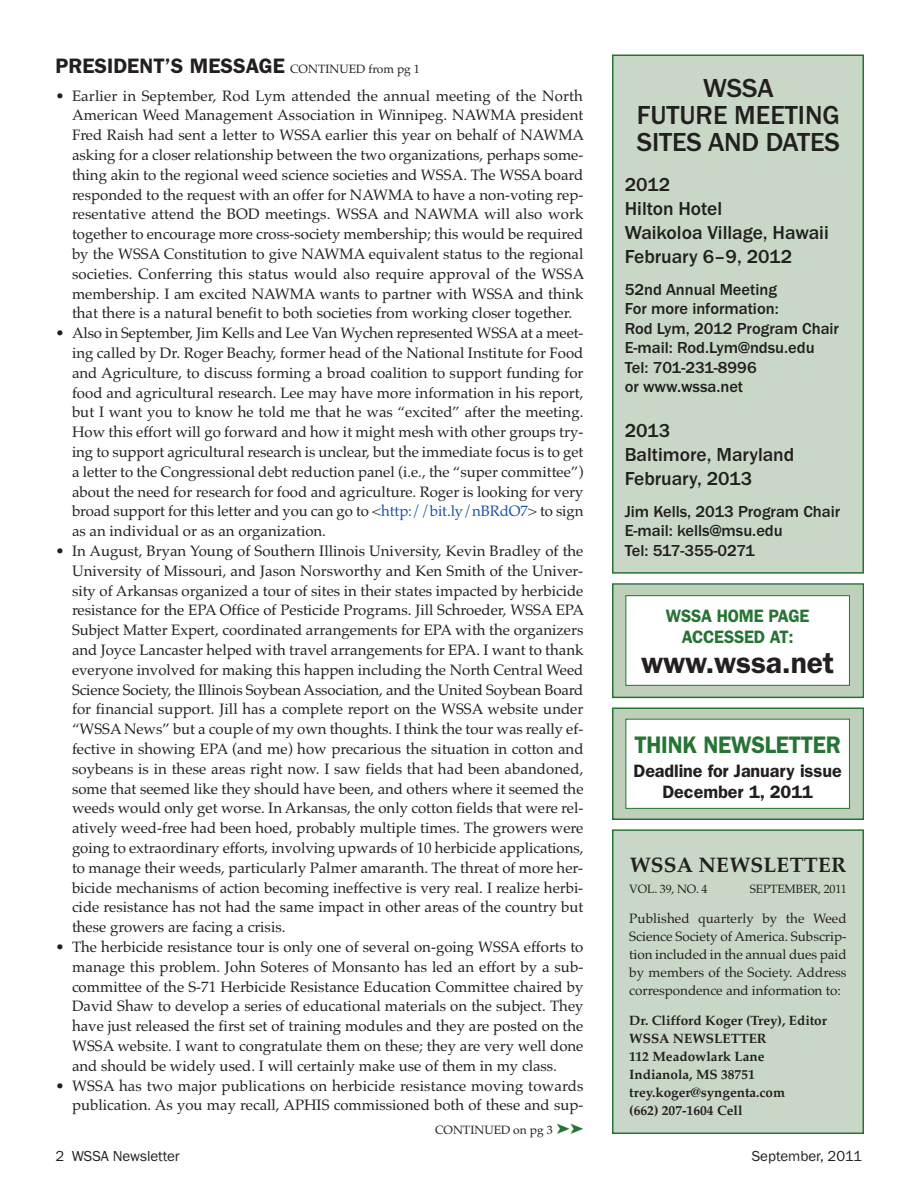
<style>
.page{position:relative;width:918px;height:1188px;background:#fff}
.page>*{position:absolute;margin:0;border:0;box-sizing:border-box;transform-origin:0 0}
.t1{font:600 30px "Franklin Gothic";letter-spacing:-.005em;color:#231f20}
.t2{font:700 27px/27px "Franklin Gothic";letter-spacing:-.005em;color:#231f20;text-align:center}
.t3{font:600 24px "Franklin Gothic";letter-spacing:-.01em;color:#267434;scale:.95 1}
.t4{font:600 21px "Franklin Gothic";color:#231f20}
.t5{font:700 21px "Palatino";letter-spacing:.01em;color:#231f20}
.t6{font:700 19.5px/24px "Franklin Gothic";color:#231f20}
.t7{font:600 18px/21px "Franklin Gothic";letter-spacing:-.005em;color:#231f20;text-align:center}
.t8{font:600 18px/21px "Franklin Gothic";letter-spacing:-.01em;color:#267434;text-align:center;scale:.95 1}
.t9{font:700 16.5px/19.5px "Franklin Gothic";color:#231f20}
.t10{font:15px/19.8px "Palatino";color:#231f20;text-align:justify}
.t11{font:15px "Franklin Gothic";color:#231f20}
.t12{font:13.5px/18px "Palatino";letter-spacing:-.005em;color:#231f20;text-align:justify}
.t13{font:700 13.5px/18px "Palatino";color:#231f20}
.t14{font:12px "Palatino";letter-spacing:-.01em;color:#231f20}
.s1{font-family:"Palatino";font-weight:400;font-size:12px}
.s2{color:#1c52a4}
.s3{color:#267434}
</style>
<div class="page">
<div style="left:613px;top:831px;width:249px;height:302px;background:#c9d8c6"></div>
<div style="left:612px;top:829px;width:252px;height:305px;border:2px solid #267434"></div>
<div style="left:613px;top:56px;width:249px;height:516px;background:#c9d8c6"></div>
<div style="left:612px;top:54px;width:252px;height:520px;border:2px solid #267434"></div>
<div style="left:614px;top:709px;width:248px;height:110px;background:#bed0ba"></div>
<div style="left:612px;top:708px;width:252px;height:112px;border:2px solid #267434"></div>
<div style="left:626px;top:720px;width:223px;height:88px;background:#fff"></div>
<div style="left:626px;top:719px;width:224px;height:90px;border:1px solid #267434"></div>
<div style="left:614px;top:585px;width:248px;height:112px;background:#bed0ba"></div>
<div style="left:612px;top:583px;width:252px;height:115px;border:2px solid #267434"></div>
<div style="left:626px;top:596px;width:223px;height:89px;background:#fff"></div>
<div style="left:626px;top:595px;width:224px;height:91px;border:1px solid #267434"></div>
<h3 class="t4" style="left:56px;top:58px;width:366px">PRESIDENT’S MESSAGE <span class="s1">CONTINUED from pg 1</span></h3>
<p class="t10" style="left:72px;top:85px;width:514px;text-indent:-16px">• Earlier in September, Rod Lym attended the annual meeting of the North American Weed Management Association in Winnipeg. NAWMA president Fred Raish had sent a letter to WSSA earlier this year on behalf of NAWMA asking for a closer relationship between the two organizations, perhaps some&shy;thing akin to the regional weed science societies and WSSA. The WSSA board responded to the request with an offer for NAWMA to have a non-voting rep&shy;resentative attend the BOD meetings. WSSA and NAWMA will also work together to encourage more cross-society membership; this would be required by the WSSA Constitution to give NAWMA equivalent status to the regional societies. Conferring this status would also require approval of the WSSA membership. I am excited NAWMA wants to partner with WSSA and think that there is a natural benefit to both societies from working closer together.</p>
<p class="t10" style="left:72px;top:323px;width:513px;text-indent:-16px">• Also in September, Jim Kells and Lee Van Wychen represented WSSA at a meet&shy;ing called by Dr. Roger Beachy, former head of the National Institute for Food and Agriculture, to discuss forming a broad coalition to support funding for food and agricultural research. Lee may have more information in his report, but I want you to know he told me that he was “excited” after the meeting.<br>How this effort will go forward and how it might mesh with other groups try&shy;ing to support agricultural research is unclear, but the immediate focus is to get a letter to the Congressional debt reduction panel (i.e., the “super committee”) about the need for research for food and agriculture. Roger is looking for very broad support for this letter and you can go to &lt;<span class="s2">http://bit.ly/nBRdO7</span>&gt; to sign as an individual or as an organization.</p>
<p class="t10" style="left:72px;top:541px;width:514px;text-indent:-16px">• In August, Bryan Young of Southern Illinois University, Kevin Bradley of the University of Missouri, and Jason Norsworthy and Ken Smith of the Univer&shy;sity of Arkansas organized a tour of sites in their states impacted by herbicide resistance for the EPA Office of Pesticide Programs. Jill Schroeder, WSSA EPA Subject Matter Expert, coordinated arrangements for EPA with the organizers and Joyce Lancaster helped with travel arrangements for EPA. I want to thank everyone involved for making this happen including the North Central Weed Science Society, the Illinois Soybean Association, and the United Soybean Board for financial support. Jill has a complete report on the WSSA website under “WSSA News” but a couple of my own thoughts. I think the tour was really ef&shy;fective in showing EPA (and me) how precarious the situation in cotton and soybeans is in these areas right now. I saw fields that had been abandoned, some that seemed like they should have been, and others where it seemed the weeds would only get worse. In Arkansas, the only cotton fields that were rel&shy;atively weed-free had been hoed, probably multiple times. The growers were going to extraordinary efforts, involving upwards of 10 herbicide applications, to manage their weeds, particularly Palmer amaranth. The threat of more her&shy;bicide mechanisms of action becoming ineffective is very real. I realize herbi&shy;cide resistance has not had the same impact in other areas of the country but these growers are facing a crisis.</p>
<p class="t10" style="left:72px;top:937px;width:513px;text-indent:-16px">• The herbicide resistance tour is only one of several on-going WSSA efforts to manage this problem. John Soteres of Monsanto has led an effort by a sub&shy;committee of the S-71 Herbicide Resistance Education Committee chaired by David Shaw to develop a series of educational materials on the subject. They have just released the first set of training modules and they are posted on the WSSA website. I want to congratulate them on these; they are very well done and should be widely used. I will certainly make use of them in my class.</p>
<p class="t10" style="left:56px;top:1075px;width:529px;text-align:right">• WSSA has two major publications on herbicide resistance moving towards publication. As you may recall, APHIS commissioned both of these and sup-</p>
<p class="t14" style="left:435px;top:1123px;width:150px">CONTINUED on pg 3 <span class="s3">➤➤</span></p>
<h2 class="t2" style="left:637px;top:74px;width:205px">WSSA<br>FUTURE MEETING<br>SITES AND DATES</h2>
<h3 class="t6" style="left:625px;top:172px;width:206px">2012<br>Hilton Hotel<br>Waikoloa Village, Hawaii<br>February 6–9, 2012</h3>
<p class="t9" style="left:625px;top:279px;width:216px">52nd Annual Meeting<br>For more information:<br>Rod Lym, 2012 Program Chair<br>E-mail: Rod.Lym@ndsu.edu<br>Tel: 701-231-8996<br>or www.wssa.net</p>
<h3 class="t6" style="left:625px;top:418px;width:171px">2013<br>Baltimore, Maryland<br>February, 2013</h3>
<p class="t9" style="left:625px;top:501px;width:217px">Jim Kells, 2013 Program Chair<br>E-mail: kells@msu.edu<br>Tel: 517-355-0271</p>
<p class="t8" style="left:666px;top:607px;width:153px">WSSA HOME PAGE<br>ACCESSED AT:</p>
<h1 class="t1" style="left:641px;top:652px;width:194px">www.wssa.net</h1>
<h3 class="t3" style="left:634px;top:736px;width:219px">THINK NEWSLETTER</h3>
<p class="t7" style="left:634px;top:761px;width:210px">Deadline for January issue<br>December 1, 2011</p>
<h3 class="t5" style="left:630px;top:853px;width:218px">WSSA NEWSLETTER</h3>
<p class="t14" style="left:629px;top:882px;width:80px">VOL. 39, NO. 4</p>
<p class="t14" style="left:750px;top:882px;width:99px">SEPTEMBER, 2011</p>
<p class="t12" style="left:629px;top:909px;width:219px">Published quarterly by the Weed Science Society of America. Subscrip&shy;tion included in the annual dues paid by members of the Society. Address correspondence and information to:</p>
<p class="t13" style="left:629px;top:1011px;width:199px">Dr. Clifford Koger (Trey), Editor<br>WSSA NEWSLETTER<br>112 Meadowlark Lane<br>Indianola, MS 38751 trey.koger@syngenta.com<br>(662) 207-1604 Cell</p>
<p class="t11" style="left:56px;top:1147px;width:126px">2 WSSA Newsletter</p>
<p class="t11" style="left:752px;top:1147px;width:112px">September, 2011</p>
</div>
